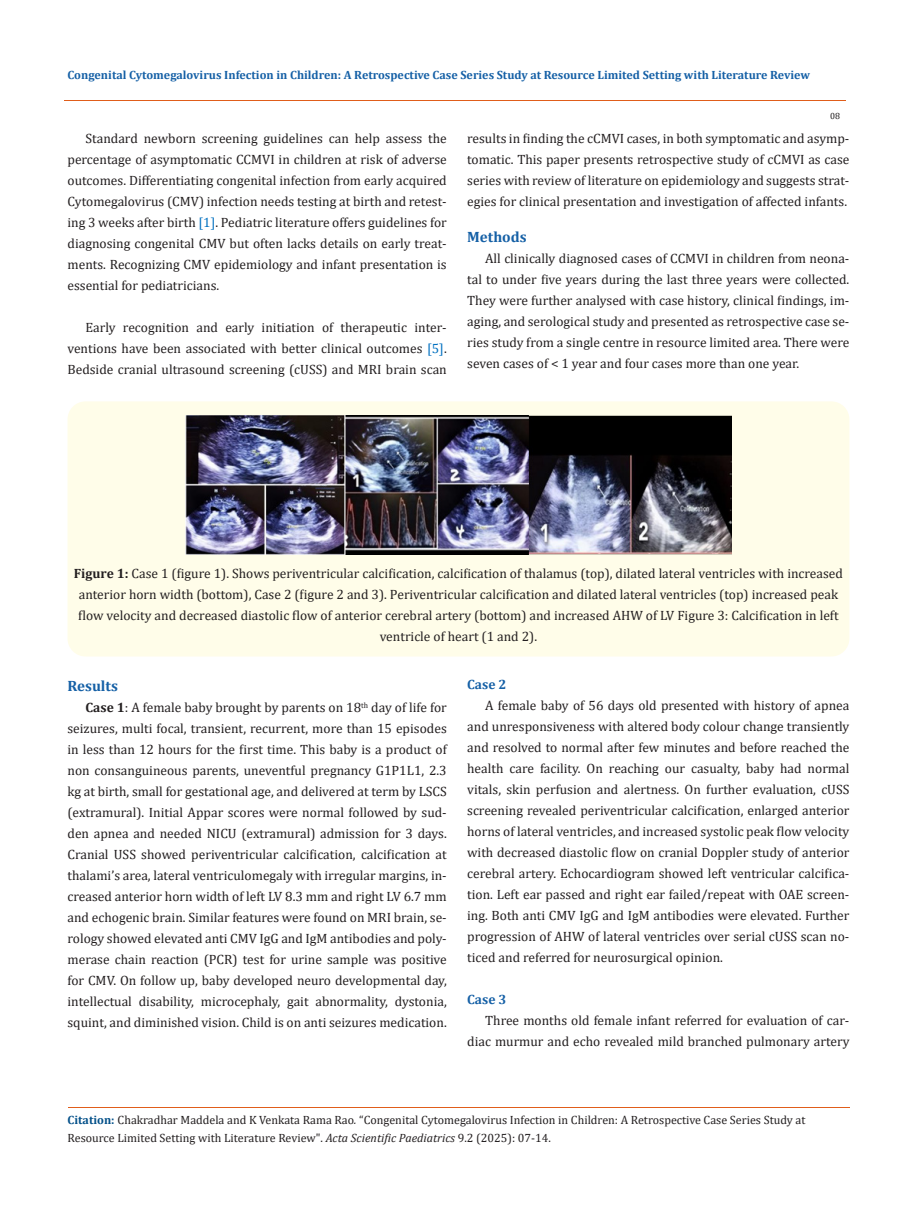
<style>
.page{position:relative;width:917px;height:1224px;background:#fff}
.page>*{position:absolute;margin:0;border:0;box-sizing:border-box;transform-origin:0 0}
.t1{font:700 15px "Cambria";color:#1560a6}
.t2{font:13.5px/21px "Cambria";color:#231f20;text-align:justify}
.t3{font:700 13.5px "Cambria";color:#1560a6}
.t4{font:12px/18px "Cambria";color:#231f20}
.t5{font:700 12px "Cambria";color:#1560a6}
.t6{font:9px "Cambria";color:#231f20}
.s1{color:#0070c0}
.s2{font-weight:700}
.s3{font-weight:700;color:#035089}
.s4{font-style:italic}
</style>
<div class="page">
<hr style="left:64px;top:100px;width:782px;height:1px;background:#e05d1a">
<div style="left:67px;top:401px;width:782px;height:256px;background:#fffde9;border-radius:18px"></div>
<img style="left:186px;top:415px;width:545px;height:139px">
<hr style="left:68px;top:1107px;width:781px;height:1px;background:#e05d1a">
<p class="t5" style="left:67px;top:66px;width:744px">Congenital Cytomegalovirus Infection in Children: A Retrospective Case Series Study at Resource Limited Setting with Literature Review</p>
<p class="t6" style="left:830px;top:110px;width:11px">08</p>
<p class="t2" style="left:67px;top:128px;width:381px;text-indent:18px">Standard newborn screening guidelines can help assess the percentage of asymptomatic CCMVI in children at risk of adverse outcomes. Differentiating congenital infection from early acquired Cytomegalovirus (CMV) infection needs testing at birth and retest&shy;ing 3 weeks after birth <span class="s1">[1]</span>. Pediatric literature offers guidelines for diagnosing congenital CMV but often lacks details on early treat&shy;ments. Recognizing CMV epidemiology and infant presentation is essential for pediatricians.</p>
<p class="t2" style="left:67px;top:317px;width:381px;text-indent:18px">Early recognition and early initiation of therapeutic inter&shy;ventions have been associated with better clinical outcomes <span class="s1">[5]</span>.<br>Bedside cranial ultrasound screening (cUSS) and MRI brain scan</p>
<p class="t2" style="left:467px;top:128px;width:384px">results in finding the cCMVI cases, in both symptomatic and asymp&shy;tomatic. This paper presents retrospective study of cCMVI as case series with review of literature on epidemiology and suggests strat&shy;egies for clinical presentation and investigation of affected infants.</p>
<p class="t1" style="left:467px;top:227px;width:61px">Methods</p>
<p class="t2" style="left:467px;top:248px;width:384px;text-indent:18px">All clinically diagnosed cases of CCMVI in children from neona&shy;tal to under five years during the last three years were collected.<br>They were further analysed with case history, clinical findings, im&shy;aging, and serological study and presented as retrospective case se&shy;ries study from a single centre in resource limited area. There were seven cases of &lt; 1 year and four cases more than one year.</p>
<p class="t2" style="left:74px;top:563px;width:770px;text-align:center"><span class="s2">Figure 1:</span> Case 1 (figure 1). Shows periventricular calcification, calcification of thalamus (top), dilated lateral ventricles with increased anterior horn width (bottom), Case 2 (figure 2 and 3). Periventricular calcification and dilated lateral ventricles (top) increased peak flow velocity and decreased diastolic flow of anterior cerebral artery (bottom) and increased AHW of LV Figure 3: Calcification in left ventricle of heart (1 and 2).</p>
<p class="t1" style="left:67px;top:675px;width:52px">Results</p>
<p class="t2" style="left:67px;top:697px;width:381px;text-indent:18px"><span class="s2">Case 1</span>: A female baby brought by parents on 18<sup>th</sup> day of life for seizures, multi focal, transient, recurrent, more than 15 episodes in less than 12 hours for the first time. This baby is a product of non consanguineous parents, uneventful pregnancy G1P1L1, 2.3 kg at birth, small for gestational age, and delivered at term by LSCS (extramural). Initial Appar scores were normal followed by sud&shy;den apnea and needed NICU (extramural) admission for 3 days.<br>Cranial USS showed periventricular calcification, calcification at thalami’s area, lateral ventriculomegaly with irregular margins, in&shy;creased anterior horn width of left LV 8.3 mm and right LV 6.7 mm and echogenic brain. Similar features were found on MRI brain, se&shy;rology showed elevated anti CMV IgG and IgM antibodies and poly&shy;merase chain reaction (PCR) test for urine sample was positive for CMV. On follow up, baby developed neuro developmental day, intellectual disability, microcephaly, gait abnormality, dystonia, squint, and diminished vision. Child is on anti seizures medication.</p>
<p class="t3" style="left:467px;top:675px;width:41px">Case 2</p>
<p class="t2" style="left:467px;top:695px;width:384px;text-indent:18px">A female baby of 56 days old presented with history of apnea and unresponsiveness with altered body colour change transiently and resolved to normal after few minutes and before reached the health care facility. On reaching our casualty, baby had normal vitals, skin perfusion and alertness. On further evaluation, cUSS screening revealed periventricular calcification, enlarged anterior horns of lateral ventricles, and increased systolic peak flow velocity with decreased diastolic flow on cranial Doppler study of anterior cerebral artery. Echocardiogram showed left ventricular calcifica&shy;tion. Left ear passed and right ear failed/repeat with OAE screen&shy;ing. Both anti CMV IgG and IgM antibodies were elevated. Further progression of AHW of lateral ventricles over serial cUSS scan no&shy;ticed and referred for neurosurgical opinion.</p>
<p class="t3" style="left:467px;top:990px;width:41px">Case 3</p>
<p class="t2" style="left:467px;top:1010px;width:384px;text-align:right">Three months old female infant referred for evaluation of car&shy;diac murmur and echo revealed mild branched pulmonary artery</p>
<p class="t4" style="left:68px;top:1110px;width:739px"><span class="s3">Citation:</span> Chakradhar Maddela and K Venkata Rama Rao<span class="s4">.</span> “Congenital Cytomegalovirus Infection in Children: A Retrospective Case Series Study at<br>Resource Limited Setting with Literature Review". <span class="s4">Acta Scientific Paediatrics</span> 9.2 (2025): 07-14.</p>
</div>
